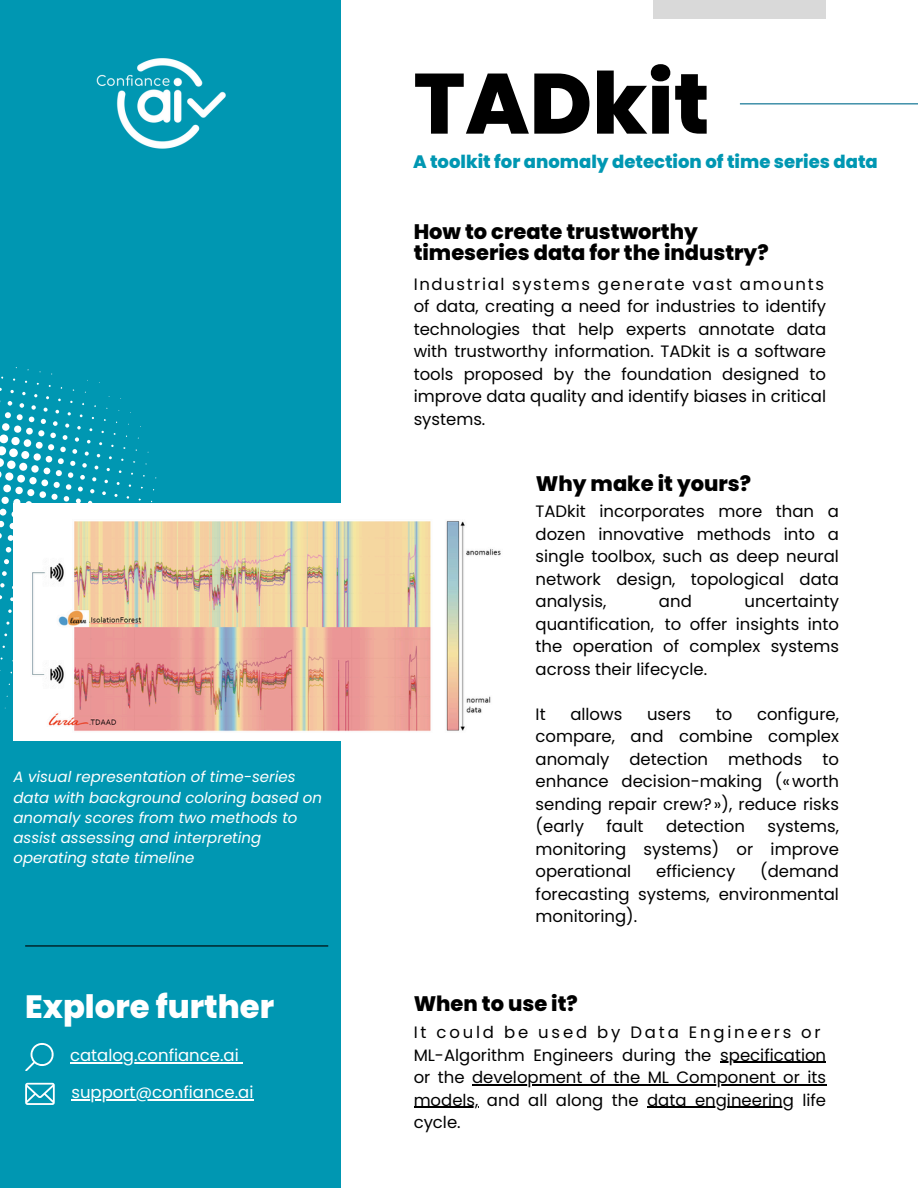
<style>
.page{position:relative;width:918px;height:1188px;background:#fff}
.page>*{position:absolute;margin:0;border:0;box-sizing:border-box;transform-origin:0 0}
.t1{font:800 85.35px "Poppins";color:#000}
.t2{font:800 32.25px "Poppins";color:#fff}
.t3{font:800 21px/21.3px "Poppins";color:#000}
.t4{font:800 18px "Poppins";color:#0097b2}
.t5{font:16.5px/22.5px "Poppins";color:#000;text-align:justify}
.t6{font:16.5px "Poppins";color:#fff}
.t7{font:italic 15px/20.2px "Poppins";color:#fff}
</style>
<div class="page">
<div style="left:0;top:0;width:341px;height:1188px;background:#0097b2"></div>
<hr style="left:740px;top:103px;width:178px;height:1px;background:#016b8d">
<hr style="left:25px;top:945px;width:303px;height:2px;background:#000">
<div style="left:654px;top:0;width:172px;height:19px;background:#d9d9d9"></div>
<img style="left:96px;top:58px;width:130px;height:91px">
<svg style="left:25px;top:1083px;width:29px;height:22px"></svg>
<svg style="left:26px;top:1043px;width:28px;height:28px"></svg>
<svg style="left:0;top:367px;width:157px;height:342px"></svg>
<img style="left:13px;top:503px;width:488px;height:238px">
<hr style="left:70px;top:1063px;width:169px;height:1px;background:#fff">
<hr style="left:720px;top:1062px;width:106px;height:1px;background:#000">
<hr style="left:472px;top:1084px;width:354px;height:1px;background:#000">
<hr style="left:414px;top:1107px;width:65px;height:1px;background:#000">
<hr style="left:647px;top:1107px;width:147px;height:1px;background:#000">
<hr style="left:71px;top:1099px;width:183px;height:1px;background:#fff">
<h3 class="t7" style="left:13px;top:767px;width:310px">A visual representation of time-series data with background coloring based on anomaly scores from two methods to assist assessing and interpreting operating state timeline</h3>
<h5 class="t2" style="left:25px;top:984px;width:250px">Explore further</h5>
<p class="t6" style="left:70px;top:1044px;width:170px">catalog.confiance.ai</p>
<h5 class="t6" style="left:71px;top:1081px;width:184px">support@confiance.ai</h5>
<p class="t1" style="left:414px;top:44px;width:297px">TADkit</p>
<p class="t4" style="left:413px;top:149px;width:466px">A toolkit for anomaly detection of time series data</p>
<p class="t3" style="left:414px;top:221px;width:356px">How to create trustworthy timeseries data for the industry?</p>
<p class="t5" style="left:414px;top:273px;width:414px;text-align:left">Industrial systems generate vast amounts of data, creating a need for industries to identify technologies that help experts annotate data with trustworthy information. TADkit is a software tools proposed by the foundation designed to improve data quality and identify biases in critical systems.</p>
<p class="t3" style="left:536px;top:473px;width:217px">Why make it yours?</p>
<h2 class="t5" style="left:536px;top:500px;width:305px">TADkit incorporates more than a dozen innovative methods into a single toolbox, such as deep neural network design, topological data analysis,</h2>
<h2 class="t5" style="left:536px;top:590px;width:305px;text-indent:209px">uncertainty quantification, to offer insights into the operation of complex systems across their lifecycle.</h2>
<p class="t5" style="left:536px;top:703px;width:12px">It</p>
<p class="t5" style="left:570px;top:703px;width:53px">allows</p>
<p class="t5" style="left:647px;top:703px;width:46px">users</p>
<p class="t5" style="left:716px;top:703px;width:18px">to</p>
<h2 class="t5" style="left:659px;top:590px;width:34px">and</h2>
<p class="t5" style="left:536px;top:703px;width:305px;text-indent:221px">configure, compare, and combine complex anomaly detection methods to enhance decision-making («worth sending repair crew? »), reduce risks (early</p>
<p class="t5" style="left:606px;top:815px;width:39px">fault</p>
<p class="t5" style="left:666px;top:815px;width:80px">detection</p>
<p class="t5" style="left:536px;top:815px;width:305px;text-indent:232px">systems, monitoring systems) or improve operational</p>
<p class="t5" style="left:536px;top:860px;width:305px;text-indent:225px">(demand forecasting systems, environmental monitoring).</p>
<p class="t5" style="left:656px;top:860px;width:81px">efficiency</p>
<h5 class="t3" style="left:414px;top:993px;width:166px">When to use it?</h5>
<h1 class="t5" style="left:414px;top:1021px;width:409px">It could be used by Data Engineers or<br>ML-Algorithm Engineers during the</h1>
<p class="t5" style="left:720px;top:1043px;width:107px">specification</p>
<p class="t5" style="left:414px;top:1066px;width:52px">or the</p>
<h4 class="t5" style="left:472px;top:1066px;width:356px">development of the ML Component or its</h4>
<h3 class="t5" style="left:414px;top:1088px;width:227px">models, and all along the</h3>
<h5 class="t5" style="left:647px;top:1088px;width:181px">data engineering life</h5>
<h5 class="t5" style="left:414px;top:1111px;width:49px">cycle.</h5>
</div>
